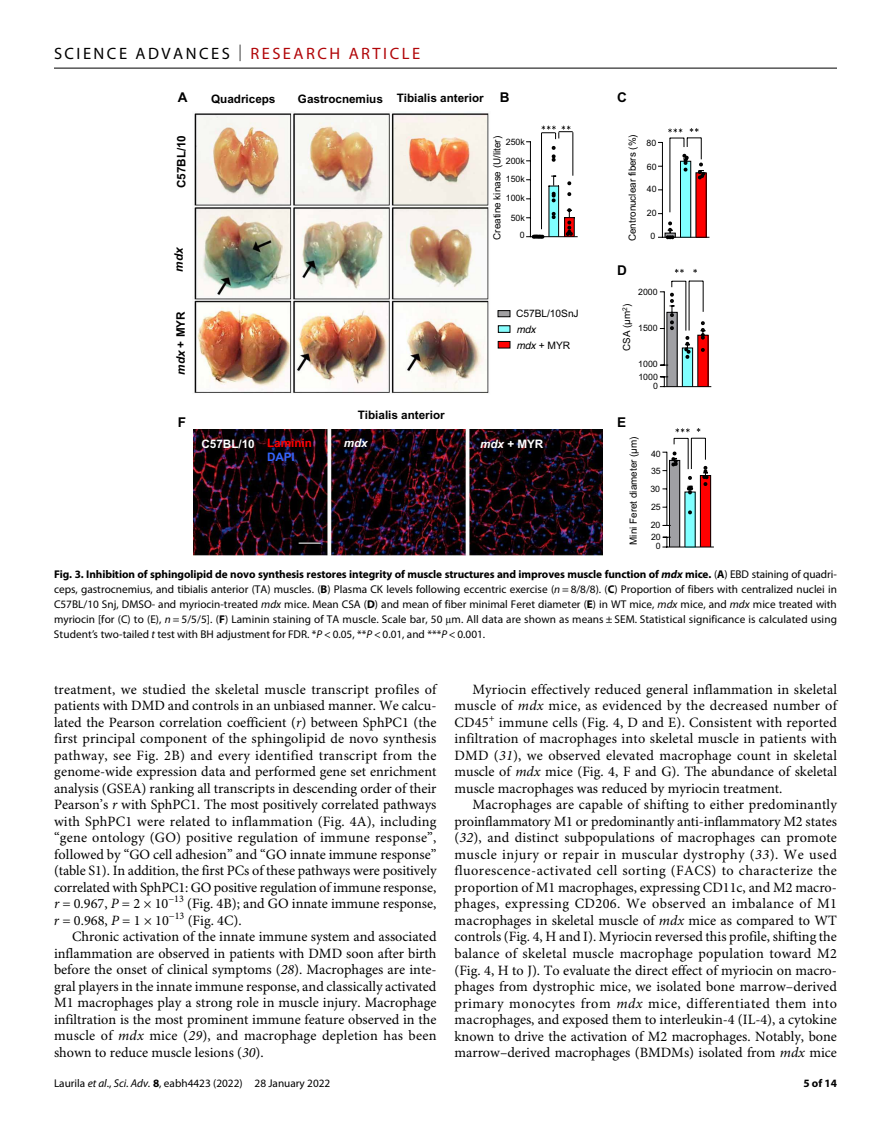
<style>
.page{position:relative;width:891px;height:1134px;background:#fff}
.page>*{position:absolute;margin:0;border:0;box-sizing:border-box;transform-origin:0 0}
.t1{font:16.5px "Myriad Pro";letter-spacing:.15em;color:#000}
.t2{font:14.25px/16.5px "Minion Pro";color:#000;text-align:justify}
.t3{font:700 13.5px "Arial";color:#000}
.t4{font:700 11.7px "Arial";color:#000}
.t5{font:700 11.7px "Arial";color:#fff}
.t6{font:700 11.7px "Arial";color:#f00}
.t7{font:700 11.7px "Arial";color:#36f}
.t8{font:italic 700 11.7px "Arial";color:#000}
.t9{font:italic 700 11.7px "Arial";color:#fff}
.t10{font:11.25px/15px "Myriad Pro";color:#000;text-align:justify}
.t11{font:700 11.25px "Myriad Pro";color:#000}
.t12{font:10.35px "Arial";color:#000}
.t13{font:10.2px "Arial";letter-spacing:-.005em;color:#000}
.t14{font:italic 10.2px "Helvetica";color:#000}
.t15{font:9.9px "Arial";color:#000}
.t16{font:8.85px/17.1px "Arial";letter-spacing:-.005em;color:#000}
.s1{font-weight:300}
.s2{color:#b10508}
.s3{font-style:italic}
.s4{font-family:"Helvetica";font-style:italic}
.s5{font-weight:700}
.s6{font-weight:700;font-style:italic}
</style>
<div class="page">
<hr style="left:54px;top:68px;width:783px;height:1px;background:#000">
<img style="left:194px;top:113px;width:295px;height:280px">
<img style="left:194px;top:429px;width:409px;height:126px">
<hr style="left:664px;top:386px;width:47px;height:1px;background:#000">
<svg style="left:693px;top:269px;width:4px;height:4px"></svg>
<svg style="left:675px;top:269px;width:9px;height:4px"></svg>
<svg style="left:660px;top:281px;width:49px;height:106px"></svg>
<hr style="left:667px;top:547px;width:47px;height:1px;background:#000">
<svg style="left:662px;top:438px;width:49px;height:110px"></svg>
<svg style="left:697px;top:428px;width:3px;height:4px"></svg>
<svg style="left:676px;top:428px;width:14px;height:4px"></svg>
<hr style="left:662px;top:237px;width:47px;height:1px;background:#000">
<svg style="left:658px;top:138px;width:49px;height:101px"></svg>
<hr style="left:670px;top:138px;width:1px;height:74px;background:#000">
<svg style="left:668px;top:129px;width:14px;height:3px"></svg>
<svg style="left:690px;top:128px;width:9px;height:4px"></svg>
<svg style="left:526px;top:126px;width:52px;height:113px"></svg>
<svg style="left:299px;top:543px;width:22px;height:1px"></svg>
<div style="left:498px;top:325px;width:12px;height:8px;background:#87fdfd;border:1px solid #000"></div>
<div style="left:498px;top:310px;width:12px;height:7px;background:#a1a0a2;border:1px solid #000"></div>
<div style="left:498px;top:341px;width:12px;height:7px;background:#f00;border:1px solid #000"></div>
<p class="t1" style="left:54px;top:40px;width:368px">SCIENCE ADVANCES <span class="s1">|</span> <span class="s2">RESEARCH ARTICLE</span></p>
<p class="t3" style="left:178px;top:89px;width:11px">A</p>
<p class="t3" style="left:617px;top:89px;width:11px">C</p>
<p class="t3" style="left:500px;top:89px;width:11px">B</p>
<p class="t4" style="left:211px;top:92px;width:66px">Quadriceps</p>
<p class="t4" style="left:298px;top:91px;width:187px">Gastrocnemius Tibialis anterior</p>
<p class="t4" style="left:174px;top:188px;width:55px;rotate:-90deg">C57BL/10</p>
<p class="t8" style="left:172px;top:272px;width:25px;rotate:-90deg">mdx</p>
<p class="t15" style="left:491px;top:240px;width:105px;rotate:-90deg">Creatine kinase (U/liter)</p>
<p class="t16" style="left:506px;top:133px;width:21px;line-height:18.6px">250k<br>200k</p>
<p class="t16" style="left:506px;top:189px;width:21px;line-height:19.4px;text-align:center">100k<br>50k</p>
<p class="t16" style="left:506px;top:171px;width:21px">150k</p>
<p class="t16" style="left:520px;top:227px;width:6px">0</p>
<p class="t15" style="left:626px;top:241px;width:108px;rotate:-90deg">Centronuclear fibers (%)</p>
<p class="t16" style="left:646px;top:134px;width:11px">80</p>
<p class="t16" style="left:647px;top:158px;width:11px">60</p>
<p class="t16" style="left:647px;top:181px;width:11px">40</p>
<p class="t16" style="left:647px;top:204px;width:11px">20</p>
<p class="t16" style="left:650px;top:228px;width:6px">0</p>
<p class="t3" style="left:617px;top:262px;width:11px">D</p>
<p class="t4" style="left:174px;top:375px;width:65px;rotate:-90deg"><span class="s3">mdx</span> + MYR</p>
<p class="t3" style="left:178px;top:415px;width:10px">F</p>
<p class="t4" style="left:358px;top:408px;width:89px">Tibialis anterior</p>
<p class="t13" style="left:516px;top:307px;width:64px">C57BL/10SnJ</p>
<p class="t14" style="left:516px;top:323px;width:21px">mdx</p>
<p class="t12" style="left:516px;top:338px;width:55px"><span class="s4">mdx</span> + MYR</p>
<p class="t6" style="left:267px;top:436px;width:46px">Laminin</p>
<p class="t7" style="left:267px;top:450px;width:29px">DAPI</p>
<p class="t5" style="left:202px;top:437px;width:55px">C57BL/10</p>
<p class="t9" style="left:344px;top:436px;width:25px">mdx</p>
<p class="t5" style="left:480px;top:437px;width:65px"><span class="s3">mdx</span> + MYR</p>
<p class="t16" style="left:638px;top:283px;width:21px">2000</p>
<p class="t15" style="left:620px;top:351px;width:49px;rotate:-90deg">CSA (µm<sup>2</sup>)</p>
<p class="t16" style="left:638px;top:320px;width:21px">1500</p>
<p class="t16" style="left:638px;top:356px;width:21px">1000</p>
<p class="t16" style="left:638px;top:368px;width:21px">1000</p>
<p class="t3" style="left:617px;top:415px;width:11px">E</p>
<p class="t15" style="left:627px;top:545px;width:110px;rotate:-90deg">Mini Feret diameter (µm)</p>
<p class="t16" style="left:653px;top:377px;width:6px">0</p>
<p class="t16" style="left:651px;top:445px;width:11px">40<br>35</p>
<p class="t16" style="left:650px;top:481px;width:11px">30</p>
<p class="t16" style="left:651px;top:499px;width:11px">25</p>
<p class="t16" style="left:651px;top:517px;width:11px">20</p>
<p class="t16" style="left:651px;top:529px;width:11px">20</p>
<p class="t16" style="left:656px;top:538px;width:6px">0</p>
<p class="t10" style="left:54px;top:567px;width:785px"><span class="s5">Fig. 3. Inhibition of sphingolipid de novo synthesis restores integrity of muscle structures and improves muscle function of</span> <span class="s6">mdx</span> <span class="s5">mice.</span> (<span class="s5">A</span>) EBD staining of quadri&shy;ceps, gastrocnemius, and tibialis anterior (TA) muscles. (<span class="s5">B</span>) Plasma CK levels following eccentric exercise (<span class="s3">n</span> = 8/8/8). (<span class="s5">C</span>) Proportion of fibers with centralized nuclei in C57BL/10 Snj, DMSO- and myriocin-treated <span class="s3">mdx</span> mice. Mean CSA (<span class="s5">D</span>) and mean of fiber minimal Feret diameter (<span class="s5">E</span>) in WT mice, <span class="s3">mdx</span> mice, and <span class="s3">mdx</span> mice treated with myriocin [for (C) to (E), <span class="s3">n</span> = 5/5/5]. (<span class="s5">F</span>) Laminin staining of TA muscle. Scale bar, 50 m. All data are shown as means ± SEM. Statistical significance is calculated using Student’s two-tailed <span class="s3">t</span> test with BH adjustment for FDR. *<span class="s3">P</span> &lt; 0.05, **<span class="s3">P</span> &lt; 0.01, and ***<span class="s3">P</span> &lt; 0.001.</p>
<p class="t2" style="left:54px;top:683px;width:384px">treatment, we studied the skeletal muscle transcript profiles of patients with DMD and controls in an unbiased manner. We calcu&shy;lated the Pearson correlation coefficient (<span class="s3">r</span>) between SphPC1 (the first principal component of the sphingolipid de novo synthesis pathway, see Fig. 2B) and every identified transcript from the genome-wide expression data and performed gene set enrichment analysis (GSEA) ranking all transcripts in descending order of their Pearson’s <span class="s3">r</span> with SphPC1. The most positively correlated pathways with SphPC1 were related to inflammation (Fig. 4A), including “gene ontology (GO) positive regulation of immune response”, followed by “GO cell adhesion” and “GO innate immune response” (table S1). In addition, the first PCs of these pathways were positively correlated with SphPC1: GO positive regulation of immune response, <span class="s3">r</span> = 0.967, <span class="s3">P</span> = 2 × 10<sup>−13</sup> (Fig. 4B); and GO innate immune response, <span class="s3">r</span> = 0.968, <span class="s3">P</span> = 1 × 10<sup>−13</sup> (Fig. 4C).</p>
<p class="t2" style="left:54px;top:930px;width:384px;text-indent:18px">Chronic activation of the innate immune system and associated inflammation are observed in patients with DMD soon after birth before the onset of clinical symptoms (<span class="s3">28</span>). Macrophages are inte&shy;gral players in the innate immune response, and classically activated M1 macrophages play a strong role in muscle injury. Macrophage infiltration is the most prominent immune feature observed in the muscle of <span class="s3">mdx</span> mice (<span class="s3">29</span>), and macrophage depletion has been shown to reduce muscle lesions (<span class="s3">30</span>).</p>
<p class="t10" style="left:54px;top:1076px;width:278px">Laurila <span class="s3">et al</span>., <span class="s3">Sci. Adv.</span> <span class="s5">8</span>, eabh4423 (2022) 28 January 2022</p>
<p class="t2" style="left:454px;top:683px;width:384px;text-indent:18px">Myriocin effectively reduced general inflammation in skeletal muscle of <span class="s3">mdx</span> mice, as evidenced by the decreased number of CD45<sup>+</sup> immune cells (Fig. 4, D and E). Consistent with reported infiltration of macrophages into skeletal muscle in patients with DMD (<span class="s3">31</span>), we observed elevated macrophage count in skeletal muscle of <span class="s3">mdx</span> mice (Fig. 4, F and G). The abundance of skeletal muscle macrophages was reduced by myriocin treatment.</p>
<p class="t2" style="left:454px;top:798px;width:384px;text-indent:18px">Macrophages are capable of shifting to either predominantly proinflammatory M1 or predominantly anti-inflammatory M2 states (<span class="s3">32</span>), and distinct subpopulations of macrophages can promote muscle injury or repair in muscular dystrophy (<span class="s3">33</span>). We used fluorescence-activated cell sorting (FACS) to characterize the proportion of M1 macrophages, expressing CD11c, and M2 macro&shy;phages, expressing CD206. We observed an imbalance of M1 macrophages in skeletal muscle of <span class="s3">mdx</span> mice as compared to WT controls (Fig. 4, H and I). Myriocin reversed this profile, shifting the balance of skeletal muscle macrophage population toward M2 (Fig. 4, H to J). To evaluate the direct effect of myriocin on macro&shy;phages from dystrophic mice, we isolated bone marrow–derived primary monocytes from <span class="s3">mdx</span> mice, differentiated them into macrophages, and exposed them to interleukin-4 (IL-4), a cytokine known to drive the activation of M2 macrophages. Notably, bone marrow–derived macrophages (BMDMs) isolated from <span class="s3">mdx</span> mice</p>
<p class="t11" style="left:803px;top:1074px;width:35px">5 of 14</p>
</div>
